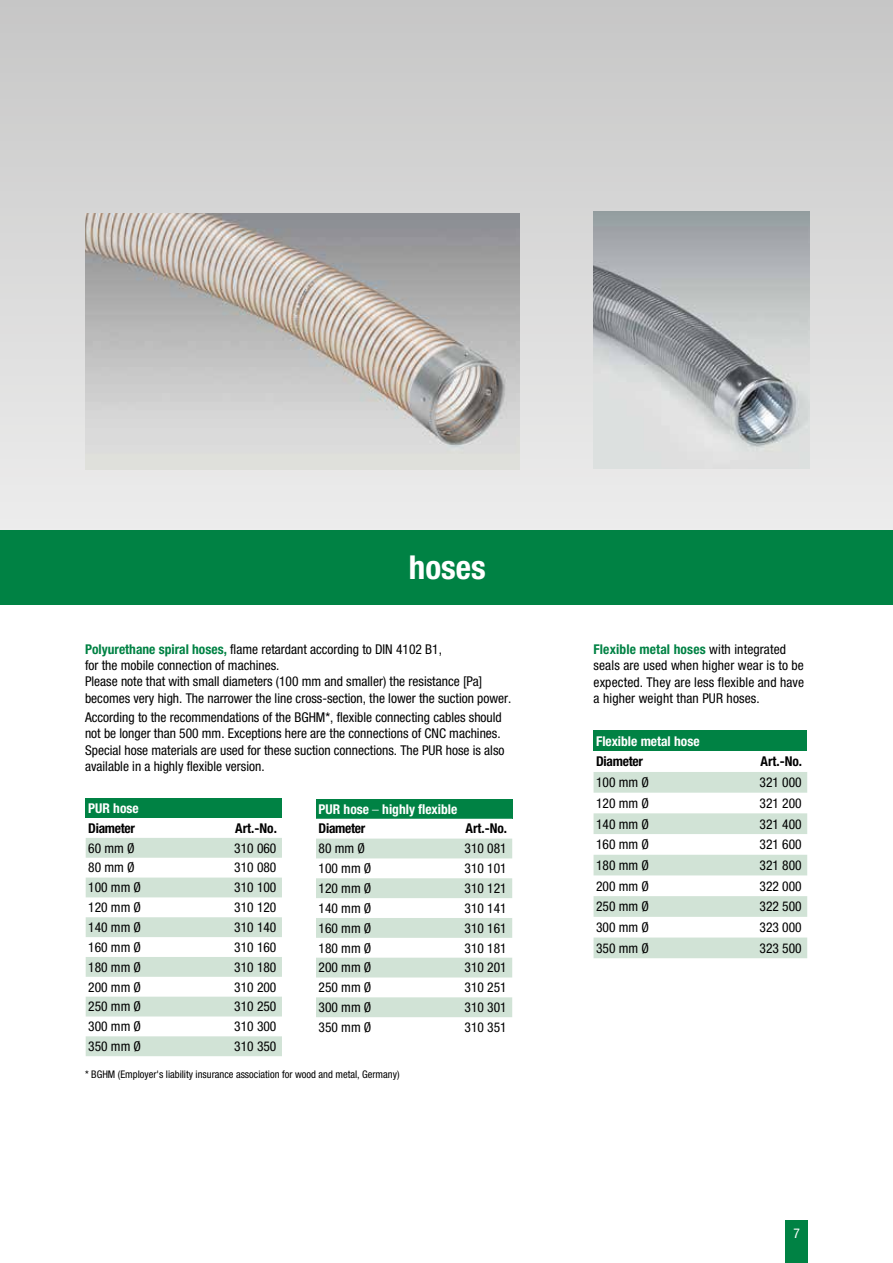
<style>
.page{position:relative;width:893px;height:1263px;background:#fff}
.page>*{position:absolute;margin:0;border:0;box-sizing:border-box;transform-origin:0 0}
.t1{font:700 condensed 33px "Helvetica Neue LT Pro";color:#fff}
.t2{font:condensed 13.5px/16.2px "Helvetica Neue LT Pro";color:#000}
.t3{font:700 condensed 13.5px/19.8px "Helvetica Neue LT Pro";color:#fff}
.t4{font:700 condensed 13.5px "Helvetica Neue LT Pro";letter-spacing:-.02em;color:#000}
.t5{font:condensed 13.5px "Helvetica Neue LT Pro";color:#fff}
.t6{font:condensed 10.5px "Helvetica Neue LT Pro";color:#000}
.s1{font-weight:700;color:#008244}
.s2{font-weight:300}
.s3{color:#000}
</style>
<div class="page">
<div style="left:0;top:0;width:893px;height:531px;background:linear-gradient(to bottom,#c6c6c6,#ededed)"></div>
<div style="left:0;top:530px;width:893px;height:75px;background:#008244"></div>
<img style="left:86px;top:213px;width:433px;height:256px">
<img style="left:594px;top:212px;width:215px;height:257px">
<div style="left:785px;top:1220px;width:23px;height:43px;background:#008244"></div>
<div style="left:86px;top:798px;width:196px;height:20px;background:#008244"></div>
<svg style="left:86px;top:838px;width:196px;height:218px"></svg>
<div style="left:316px;top:799px;width:196px;height:20px;background:#008244"></div>
<svg style="left:316px;top:838px;width:196px;height:179px"></svg>
<div style="left:594px;top:730px;width:213px;height:21px;background:#008244"></div>
<svg style="left:594px;top:772px;width:213px;height:186px"></svg>
<h1 class="t1" style="left:409px;top:548px;width:78px">hoses</h1>
<p class="t2" style="left:85px;top:641px;width:428px"><span class="s1">Polyurethane spiral hoses,</span> flame retardant according to DIN 4102 B1,<br>for the mobile connection of machines.<br>Please note that with small diameters (100 mm and smaller) the resistance [Pa] becomes very high. The narrower the line cross-section, the lower the suction power.</p>
<p class="t2" style="left:85px;top:709px;width:421px">According to the recommendations of the BGHM*, flexible connecting cables should not be longer than 500 mm. Exceptions here are the connections of CNC machines.<br>Special hose materials are used for these suction connections. The PUR hose is also available in a highly flexible version.</p>
<p class="t3" style="left:88px;top:798px;width:52px">PUR hose</p>
<p class="t4" style="left:88px;top:820px;width:48px">Diameter</p>
<p class="t4" style="left:235px;top:820px;width:43px">Art.-No.</p>
<p class="t2" style="left:88px;top:840px;width:48px">60 mm Ø</p>
<p class="t2" style="left:234px;top:840px;width:44px">310 060</p>
<p class="t2" style="left:88px;top:859px;width:48px">80 mm Ø</p>
<p class="t2" style="left:234px;top:859px;width:44px">310 080</p>
<p class="t2" style="left:88px;top:879px;width:54px">100 mm Ø</p>
<p class="t2" style="left:234px;top:879px;width:44px">310 100</p>
<p class="t2" style="left:88px;top:899px;width:54px">120 mm Ø</p>
<p class="t2" style="left:234px;top:899px;width:44px">310 120</p>
<p class="t2" style="left:88px;top:919px;width:54px">140 mm Ø</p>
<p class="t2" style="left:234px;top:919px;width:44px">310 140</p>
<p class="t2" style="left:88px;top:939px;width:54px">160 mm Ø</p>
<p class="t2" style="left:234px;top:939px;width:44px">310 160</p>
<p class="t2" style="left:88px;top:959px;width:54px">180 mm Ø</p>
<p class="t2" style="left:234px;top:959px;width:44px">310 180</p>
<p class="t2" style="left:88px;top:978px;width:54px">200 mm Ø</p>
<p class="t2" style="left:234px;top:978px;width:44px">310 200</p>
<p class="t2" style="left:88px;top:998px;width:54px">250 mm Ø</p>
<p class="t2" style="left:234px;top:998px;width:44px">310 250</p>
<p class="t2" style="left:88px;top:1018px;width:54px">300 mm Ø</p>
<p class="t2" style="left:234px;top:1018px;width:44px">310 300</p>
<p class="t2" style="left:88px;top:1038px;width:54px">350 mm Ø</p>
<p class="t2" style="left:234px;top:1038px;width:44px">310 350</p>
<p class="t3" style="left:319px;top:799px;width:140px">PUR hose <span class="s2">–</span> highly flexible<br><span class="s3">Diameter</span></p>
<p class="t4" style="left:465px;top:821px;width:43px">Art.-No.</p>
<p class="t2" style="left:319px;top:840px;width:48px">80 mm Ø</p>
<p class="t2" style="left:465px;top:840px;width:44px">310 081</p>
<p class="t2" style="left:319px;top:860px;width:54px">100 mm Ø</p>
<p class="t2" style="left:465px;top:860px;width:44px">310 101</p>
<p class="t2" style="left:319px;top:880px;width:54px">120 mm Ø</p>
<p class="t2" style="left:465px;top:880px;width:44px">310 121</p>
<p class="t2" style="left:319px;top:900px;width:54px">140 mm Ø</p>
<p class="t2" style="left:465px;top:900px;width:44px">310 141</p>
<p class="t2" style="left:319px;top:920px;width:54px">160 mm Ø</p>
<p class="t2" style="left:465px;top:920px;width:44px">310 161</p>
<p class="t2" style="left:319px;top:939px;width:54px">180 mm Ø</p>
<p class="t2" style="left:465px;top:939px;width:44px">310 181</p>
<p class="t2" style="left:319px;top:959px;width:54px">200 mm Ø</p>
<p class="t2" style="left:465px;top:959px;width:44px">310 201</p>
<p class="t2" style="left:319px;top:979px;width:54px">250 mm Ø</p>
<p class="t2" style="left:465px;top:979px;width:44px">310 251</p>
<p class="t2" style="left:319px;top:999px;width:54px">300 mm Ø</p>
<p class="t2" style="left:465px;top:999px;width:44px">310 301</p>
<p class="t2" style="left:319px;top:1019px;width:54px">350 mm Ø</p>
<p class="t2" style="left:465px;top:1019px;width:44px">310 351</p>
<p class="t6" style="left:85px;top:1068px;width:316px">* BGHM (Employer's liability insurance association for wood and metal, Germany)</p>
<p class="t2" style="left:593px;top:641px;width:212px"><span class="s1">Flexible metal hoses</span> with integrated seals are used when higher wear is to be expected. They are less flexible and have a higher weight than PUR hoses.</p>
<p class="t3" style="left:596px;top:731px;width:105px">Flexible metal hose</p>
<p class="t4" style="left:596px;top:753px;width:48px">Diameter</p>
<p class="t4" style="left:760px;top:753px;width:43px">Art.-No.</p>
<p class="t2" style="left:596px;top:774px;width:54px">100 mm Ø</p>
<p class="t2" style="left:760px;top:774px;width:44px">321 000</p>
<p class="t2" style="left:596px;top:795px;width:54px">120 mm Ø</p>
<p class="t2" style="left:760px;top:795px;width:44px">321 200</p>
<p class="t2" style="left:596px;top:815px;width:54px">140 mm Ø</p>
<p class="t2" style="left:760px;top:815px;width:44px">321 400</p>
<p class="t2" style="left:596px;top:836px;width:54px">160 mm Ø</p>
<p class="t2" style="left:760px;top:836px;width:44px">321 600</p>
<p class="t2" style="left:596px;top:857px;width:54px">180 mm Ø</p>
<p class="t2" style="left:760px;top:857px;width:44px">321 800</p>
<p class="t2" style="left:596px;top:878px;width:54px">200 mm Ø</p>
<p class="t2" style="left:760px;top:878px;width:44px">322 000</p>
<p class="t2" style="left:596px;top:898px;width:54px">250 mm Ø</p>
<p class="t2" style="left:760px;top:898px;width:44px">322 500</p>
<p class="t2" style="left:596px;top:919px;width:54px">300 mm Ø</p>
<p class="t2" style="left:760px;top:919px;width:44px">323 000</p>
<p class="t2" style="left:596px;top:940px;width:54px">350 mm Ø</p>
<p class="t2" style="left:760px;top:940px;width:44px">323 500</p>
<p class="t5" style="left:793px;top:1226px;width:8px">7</p>
</div>
